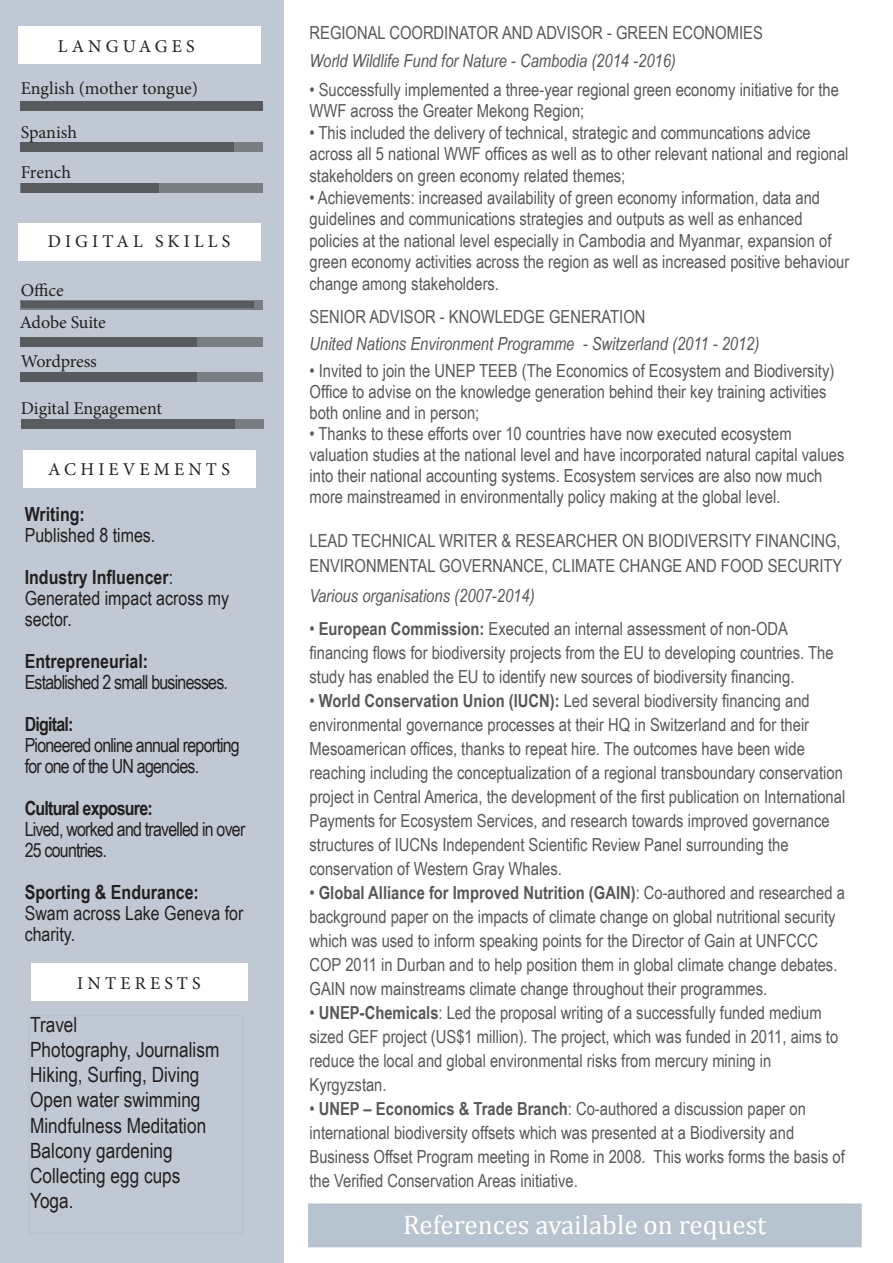
<style>
.page{position:relative;width:893px;height:1263px;background:#fff}
.page>*{position:absolute;margin:0;border:0;box-sizing:border-box;transform-origin:0 0}
.t1{font:27px "Cambria";color:#fff}
.t2{font:21px/25.2px "Arial Narrow";color:#231f20}
.t3{font:19.5px/21px "Arial Narrow";letter-spacing:-.04em;color:#231f20}
.t4{font:700 19.5px/42px "Arial Narrow";color:#231f20}
.t5{font:19.5px/21px "Arial Narrow";color:#231f20}
.t6{font:700 19.5px "Arial Narrow";letter-spacing:-.04em;color:#231f20}
.t7{font:18px/24px "Arial Narrow";color:#57585a}
.t8{font:italic 18px "Arial Narrow";color:#57585a}
.t9{font:18px "Minion Pro";color:#231f20}
.t10{font:18px "Minion Pro";letter-spacing:.23em;color:#231f20}
.s1{font-weight:400}
.s2{font-weight:700}
</style>
<div class="page">
<div style="left:0;top:0;width:284px;height:1263px;background:#c0c9d3"></div>
<div style="left:18px;top:27px;width:242px;height:37px;background:#fff"></div>
<div style="left:23px;top:451px;width:232px;height:37px;background:#fff"></div>
<div style="left:31px;top:964px;width:216px;height:37px;background:#fff"></div>
<div style="left:21px;top:143px;width:242px;height:9px;background:#797e83"></div>
<div style="left:21px;top:143px;width:213px;height:9px;background:#585b5e"></div>
<div style="left:21px;top:183px;width:242px;height:9px;background:#797e83"></div>
<div style="left:21px;top:183px;width:138px;height:9px;background:#585b5e"></div>
<div style="left:21px;top:300px;width:242px;height:9px;background:#797e83"></div>
<div style="left:21px;top:301px;width:233px;height:7px;background:#585b5e"></div>
<div style="left:21px;top:372px;width:242px;height:9px;background:#797e83"></div>
<div style="left:21px;top:372px;width:176px;height:9px;background:#585b5e"></div>
<div style="left:309px;top:1204px;width:552px;height:42px;background:#b7c3ce"></div>
<div style="left:308px;top:1203px;width:554px;height:44px;border:2px solid #b7c3ce"></div>
<div style="left:21px;top:101px;width:242px;height:9px;background:#585b5e"></div>
<div style="left:18px;top:223px;width:242px;height:38px;background:#fff"></div>
<div style="left:21px;top:337px;width:242px;height:9px;background:#797e83"></div>
<div style="left:21px;top:337px;width:176px;height:9px;background:#585b5e"></div>
<div style="left:21px;top:420px;width:242px;height:9px;background:#797e83"></div>
<div style="left:21px;top:420px;width:213px;height:9px;background:#585b5e"></div>
<p class="t10" style="left:58px;top:34px;width:138px">LANGUAGES</p>
<p class="t9" style="left:21px;top:76px;width:179px">English (mother tongue)</p>
<p class="t9" style="left:21px;top:120px;width:58px">Spanish</p>
<p class="t9" style="left:21px;top:161px;width:52px">French</p>
<p class="t10" style="left:48px;top:230px;width:184px">DIGITAL SKILLS</p>
<p class="t9" style="left:21px;top:278px;width:45px">Office</p>
<p class="t9" style="left:20px;top:310px;width:88px">Adobe Suite</p>
<p class="t9" style="left:21px;top:349px;width:78px">Wordpress</p>
<p class="t9" style="left:21px;top:396px;width:143px">Digital Engagement</p>
<p class="t10" style="left:48px;top:457px;width:183px">ACHIEVEMENTS</p>
<p class="t4" style="left:25px;top:493px;width:62px">Writing:</p>
<p class="t4" style="left:25px;top:514px;width:150px"><span class="s1">Published 8 times.<br></span>Industry Influencer<span class="s1">:</span></p>
<p class="t5" style="left:25px;top:588px;width:206px">Generated impact across my sector.</p>
<p class="t4" style="left:25px;top:640px;width:125px">Entrepreneurial:</p>
<p class="t3" style="left:25px;top:672px;width:205px">Established 2 small businesses.</p>
<p class="t6" style="left:25px;top:713px;width:50px">Digital:</p>
<p class="t3" style="left:25px;top:735px;width:217px">Pioneered online annual reporting for one of the UN agencies.</p>
<p class="t6" style="left:25px;top:797px;width:130px">Cultural exposure:</p>
<p class="t3" style="left:25px;top:819px;width:222px">Lived, worked and travelled in over<br>25 countries.</p>
<p class="t4" style="left:25px;top:871px;width:176px">Sporting &amp; Endurance:</p>
<p class="t5" style="left:25px;top:903px;width:220px">Swam across Lake Geneva for charity.</p>
<p class="t10" style="left:77px;top:971px;width:125px">INTERESTS</p>
<p class="t2" style="left:30px;top:1011px;width:191px">Travel<br>Photography, Journalism<br>Hiking, Surfing, Diving<br>Open water swimming<br>Mindfulness Meditation<br>Balcony gardening<br>Collecting egg cups<br>Yoga.</p>
<p class="t7" style="left:309px;top:20px;width:455px">REGIONAL COORDINATOR AND ADVISOR - GREEN ECONOMIES</p>
<p class="t8" style="left:309px;top:50px;width:368px">World Wildlife Fund for Nature - Cambodia (2014 -2016)</p>
<p class="t7" style="left:309px;top:78px;width:531px;line-height:21.6px">• Successfully implemented a three-year regional green economy initiative for the<br>WWF across the Greater Mekong Region;</p>
<p class="t7" style="left:309px;top:121px;width:541px;line-height:21.6px">• This included the delivery of technical, strategic and communcations advice across all 5 national WWF offices as well as to other relevant national and regional stakeholders on green economy related themes;</p>
<p class="t7" style="left:309px;top:186px;width:541px;line-height:21.6px">• Achievements: increased availability of green economy information, data and guidelines and communications strategies and outputs as well as enhanced policies at the national level especially in Cambodia and Myanmar, expansion of green economy activities across the region as well as increased positive behaviour change among stakeholders.</p>
<p class="t7" style="left:309px;top:304px;width:337px">SENIOR ADVISOR - KNOWLEDGE GENERATION</p>
<p class="t8" style="left:309px;top:333px;width:451px">United Nations Environment Programme - Switzerland (2011 - 2012)</p>
<p class="t7" style="left:309px;top:360px;width:526px;line-height:21px">• Invited to join the UNEP TEEB (The Economics of Ecosystem and Biodiversity)<br>Office to advise on the knowledge generation behind their key training activities both online and in person;</p>
<p class="t7" style="left:309px;top:423px;width:536px;line-height:21px">• Thanks to these efforts over 10 countries have now executed ecosystem valuation studies at the national level and have incorporated natural capital values into their national accounting systems. Ecosystem services are also now much more mainstreamed in environmentally policy making at the global level.</p>
<p class="t7" style="left:309px;top:528px;width:534px;line-height:25.2px">LEAD TECHNICAL WRITER &amp; RESEARCHER ON BIODIVERSITY FINANCING,<br>ENVIRONMENTAL GOVERNANCE, CLIMATE CHANGE AND FOOD SECURITY</p>
<p class="t8" style="left:309px;top:585px;width:227px">Various organisations (2007-2014)</p>
<p class="t7" style="left:309px;top:617px;width:526px">• <span class="s2">European Commission:</span> Executed an internal assessment of non-ODA financing flows for biodiversity projects from the EU to developing countries. The study has enabled the EU to identify new sources of biodiversity financing.</p>
<p class="t7" style="left:309px;top:689px;width:537px">• <span class="s2">World Conservation Union (IUCN):</span> Led several biodiversity financing and environmental governance processes at their HQ in Switzerland and for their Mesoamerican offices, thanks to repeat hire. The outcomes have been wide reaching including the conceptualization of a regional transboundary conservation project in Central America, the development of the first publication on International Payments for Ecosystem Services, and research towards improved governance structures of IUCNs Independent Scientific Review Panel surrounding the conservation of Western Gray Whales.</p>
<p class="t7" style="left:309px;top:881px;width:537px">• <span class="s2">Global Alliance for Improved Nutrition (GAIN)</span>: Co-authored and researched a background paper on the impacts of climate change on global nutritional security which was used to inform speaking points for the Director of Gain at UNFCCC COP 2011 in Durban and to help position them in global climate change debates.<br>GAIN now mainstreams climate change throughout their programmes.</p>
<p class="t7" style="left:309px;top:1001px;width:530px">• <span class="s2">UNEP-Chemicals</span>: Led the proposal writing of a successfully funded medium sized GEF project (US$1 million). The project, which was funded in 2011, aims to reduce the local and global environmental risks from mercury mining in Kyrgyzstan.</p>
<p class="t7" style="left:309px;top:1097px;width:537px">• <span class="s2">UNEP – Economics &amp; Trade Branch</span>: Co-authored a discussion paper on international biodiversity offsets which was presented at a Biodiversity and Business Offset Program meeting in Rome in 2008. This works forms the basis of the Verified Conservation Areas initiative.</p>
<h1 class="t1" style="left:403px;top:1209px;width:365px">References available on request</h1>
</div>
